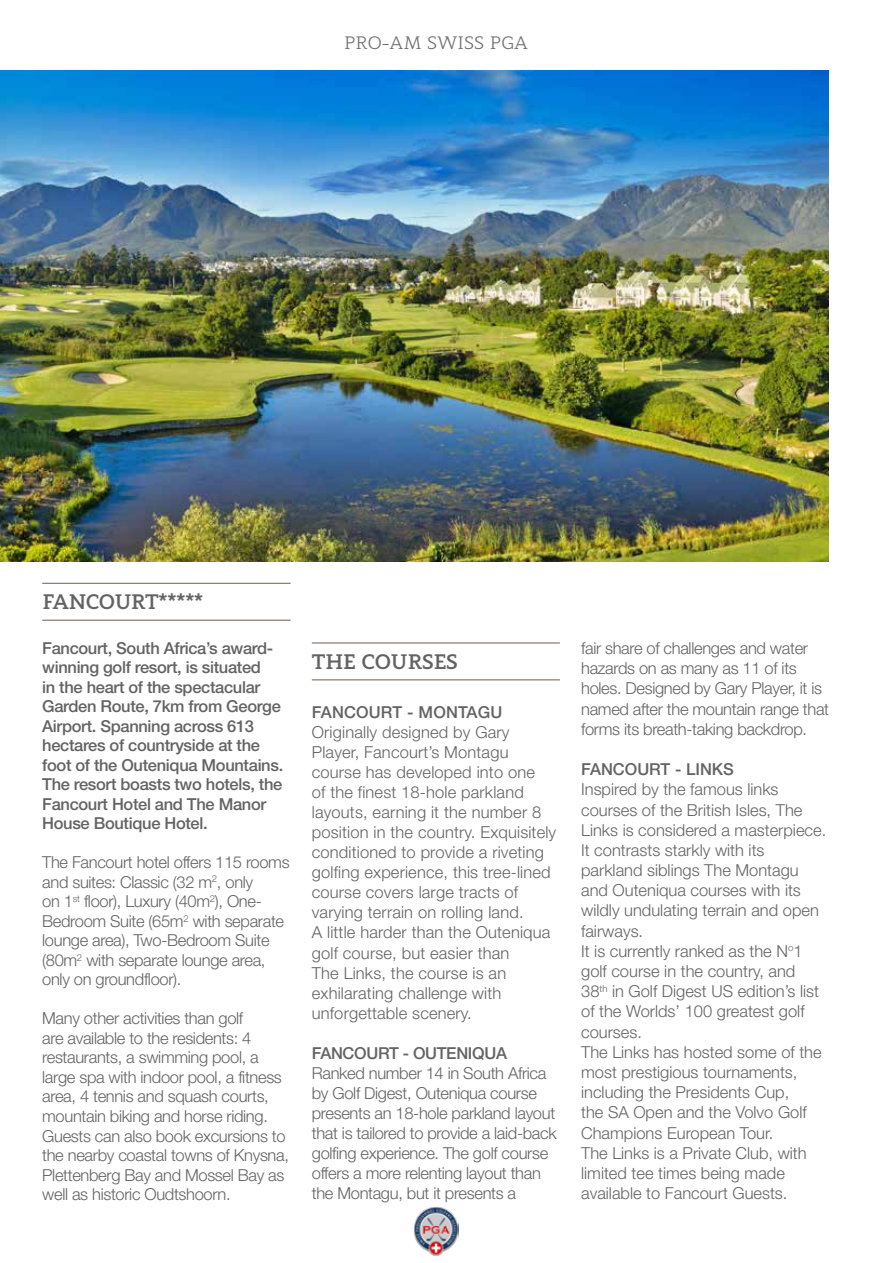
<style>
.page{position:relative;width:893px;height:1263px;background:#fff}
.page>*{position:absolute;margin:0;border:0;box-sizing:border-box;transform-origin:0 0}
.t1{font:700 21px "Modum";letter-spacing:-.025em;color:#646363}
.t2{font:18px "Modum";color:#70706f}
.t3{font:300 16.5px/20.2px "Helvetica Neue LT Std";color:#646363}
.t4{font:300 16.5px/19.5px "Helvetica Neue LT Std";letter-spacing:-.02em;color:#646363}
.t5{font:500 16.5px/19.5px "Helvetica Neue LT Std";letter-spacing:-.02em;color:#646363}
.t6{font:500 16.5px "Helvetica Neue LT Std";letter-spacing:.01em;color:#646363}
.t7{font:500 16.5px "Helvetica Neue LT Std";color:#646363}
</style>
<div class="page">
<img style="left:0;top:71px;width:829px;height:490px">
<hr style="left:42px;top:583px;width:249px;height:1px;background:#705d4d">
<hr style="left:42px;top:620px;width:249px;height:1px;background:#705d4d">
<img style="left:413px;top:1207px;width:45px;height:48px">
<hr style="left:312px;top:643px;width:248px;height:1px;background:#705d4d">
<hr style="left:312px;top:679px;width:248px;height:1px;background:#705d4d">
<p class="t2" style="left:344px;top:29px;width:185px">PRO-AM SWISS PGA</p>
<p class="t1" style="left:42px;top:585px;width:163px">FANCOURT*****</p>
<p class="t5" style="left:42px;top:638px;width:243px">Fancourt, South Africa’s award&shy;winning golf resort, is situated<br>in the heart of the spectacular<br>Garden Route, 7km from George<br>Airport. Spanning across 613 hectares of countryside at the foot of the Outeniqua Mountains.<br>The resort boasts two hotels, the<br>Fancourt Hotel and The Manor<br>House Boutique Hotel.</p>
<p class="t4" style="left:42px;top:852px;width:249px">The Fancourt hotel offers 115 rooms and suites: Classic (32 m<sup>2</sup>, only<br>on 1<sup>st</sup> floor), Luxury (40m<sup>2</sup>), One-<br>Bedroom Suite (65m<sup>2</sup> with separate lounge area), Two-Bedroom Suite (80m<sup>2</sup> with separate lounge area, only on groundfloor).</p>
<p class="t4" style="left:42px;top:1008px;width:248px">Many other activities than golf<br>are available to the residents: 4 restaurants, a swimming pool, a large spa with indoor pool, a fitness area, 4 tennis and squash courts, mountain biking and horse riding.<br>Guests can also book excursions to the nearby coastal towns of Knysna, Plettenberg Bay and Mossel Bay as well as historic Oudtshoorn.</p>
<p class="t1" style="left:312px;top:645px;width:147px">THE COURSES</p>
<p class="t4" style="left:581px;top:637px;width:250px;line-height:20.2px">fair share of challenges and water hazards on as many as 11 of its holes. Designed by Gary Player, it is named after the mountain range that forms its breath-taking backdrop.</p>
<p class="t7" style="left:581px;top:759px;width:154px">FANCOURT - LINKS</p>
<p class="t3" style="left:581px;top:779px;width:247px">Inspired by the famous links courses of the British Isles, The<br>Links is considered a masterpiece.<br>It contrasts starkly with its parkland siblings The Montagu and Outeniqua courses with its wildly undulating terrain and open fairways.<br>It is currently ranked as the N<sup>o</sup>1 golf course in the country, and<br>38<sup>th</sup> in Golf Digest US edition’s list of the Worlds’ 100 greatest golf courses.<br>The Links has hosted some of the most prestigious tournaments, including the Presidents Cup,<br>the SA Open and the Volvo Golf<br>Champions European Tour.<br>The Links is a Private Club, with limited tee times being made available to Fancourt Guests.</p>
<p class="t6" style="left:312px;top:702px;width:192px">FANCOURT - MONTAGU</p>
<p class="t3" style="left:312px;top:721px;width:246px">Originally designed by Gary<br>Player, Fancourt’s Montagu course has developed into one<br>of the finest 18-hole parkland layouts, earning it the number 8 position in the country. Exquisitely conditioned to provide a riveting golfing experience, this tree-lined course covers large tracts of varying terrain on rolling land.<br>A little harder than the Outeniqua golf course, but easier than<br>The Links, the course is an exhilarating challenge with unforgettable scenery.</p>
<p class="t5" style="left:312px;top:1043px;width:197px">FANCOURT - OUTENIQUA</p>
<p class="t4" style="left:312px;top:1062px;width:246px;line-height:20.1px">Ranked number 14 in South Africa by Golf Digest, Outeniqua course presents an 18-hole parkland layout that is tailored to provide a laid-back golfing experience. The golf course offers a more relenting layout than the Montagu, but it presents a</p>
</div>
